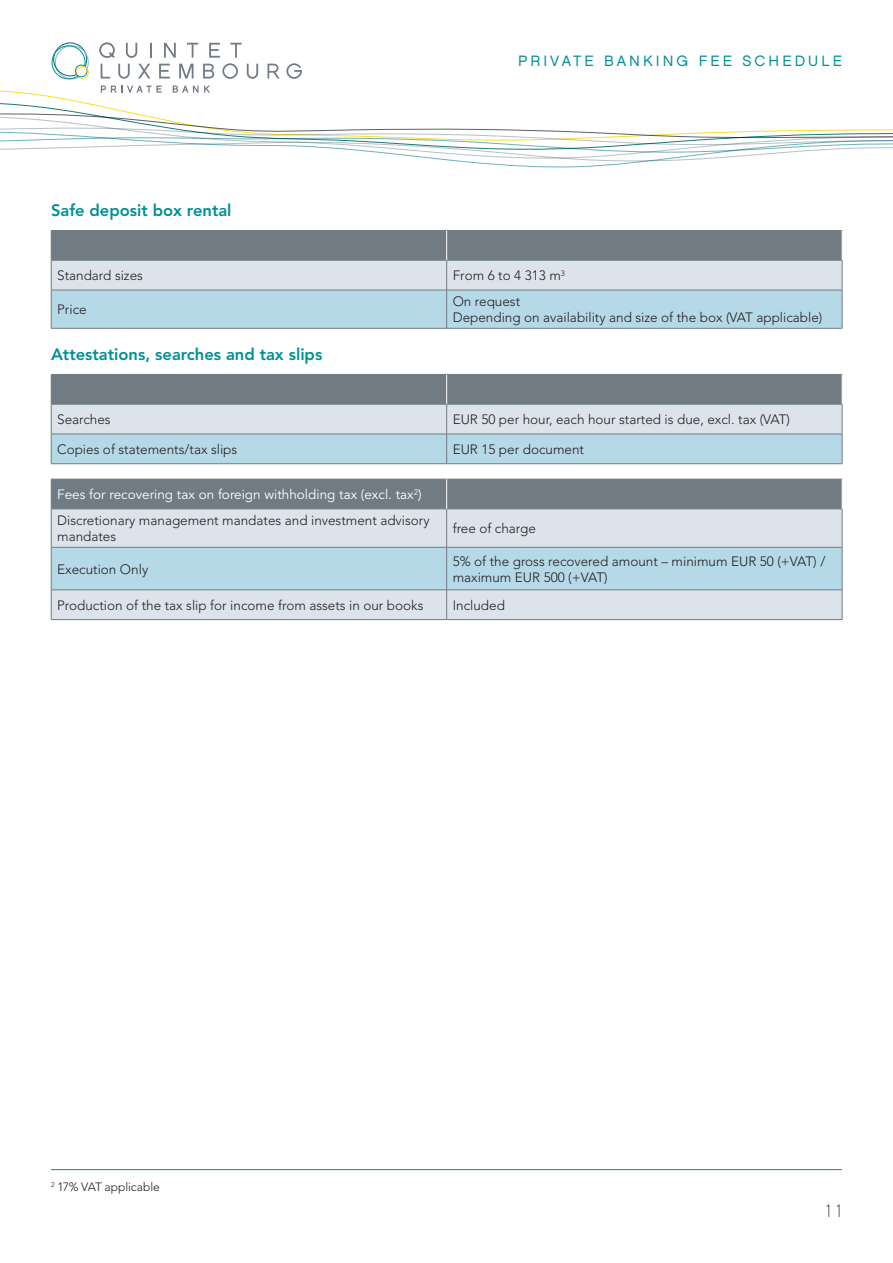
<style>
.page{position:relative;width:893px;height:1263px;background:#fff}
.page>*{position:absolute;margin:0;border:0;box-sizing:border-box;transform-origin:0 0}
.t1{font:18px "Chalet Paris Nineteen Eighty";color:#231f20}
.content_text{font:800 16.5px "Avenir LT Std";color:#008f96}
.t2{font:15px "Chalet London Nineteen Sixty";letter-spacing:.205em;color:#008f96}
.TXT_TABLEAUX{font:300 13.5px/16.2px "Avenir LT Std";color:#231f20}
.TXT_TABLEAUX-2{font:13.5px "Avenir LT Std";color:#fff}
.Texte_de_Paragraphe{font:300 12px "Avenir LT Std";letter-spacing:-.005em;color:#231f20}
</style>
<div class="page">
<svg style="left:51px;top:42px;width:38px;height:38px"></svg>
<svg style="left:99px;top:42px;width:16px;height:16px"></svg>
<svg style="left:126px;top:43px;width:11px;height:15px"></svg>
<svg style="left:150px;top:43px;width:1px;height:15px"></svg>
<svg style="left:118px;top:64px;width:12px;height:15px"></svg>
<svg style="left:267px;top:64px;width:12px;height:14px"></svg>
<svg style="left:101px;top:64px;width:9px;height:14px"></svg>
<svg style="left:286px;top:63px;width:16px;height:16px"></svg>
<svg style="left:159px;top:43px;width:99px;height:36px"></svg>
<svg style="left:138px;top:64px;width:12px;height:14px"></svg>
<svg style="left:0;top:86px;width:893px;height:82px"></svg>
<hr style="left:51px;top:328px;width:396px;height:1px;background:#707b84">
<svg style="left:51px;top:230px;width:792px;height:98px;background:#aabdc7"></svg>
<hr style="left:447px;top:290px;width:395px;height:1px;background:#707b84">
<hr style="left:446px;top:290px;width:1px;height:38px;background:#707b84">
<hr style="left:842px;top:290px;width:1px;height:38px;background:#707b84">
<hr style="left:447px;top:328px;width:395px;height:1px;background:#707b84">
<svg style="left:51px;top:374px;width:792px;height:90px;background:#a9bac4"></svg>
<hr style="left:447px;top:404px;width:395px;height:1px;background:#707b84">
<hr style="left:446px;top:404px;width:1px;height:30px;background:#707b84">
<hr style="left:842px;top:404px;width:1px;height:30px;background:#707b84">
<hr style="left:446px;top:434px;width:1px;height:30px;background:#707b84">
<hr style="left:842px;top:434px;width:1px;height:30px;background:#707b84">
<hr style="left:447px;top:463px;width:395px;height:1px;background:#707b84">
<div style="left:52px;top:480px;width:790px;height:29px;background:#707b84"></div>
<div style="left:52px;top:510px;width:790px;height:37px;background:#dde3ea"></div>
<hr style="left:51px;top:479px;width:396px;height:1px;background:#707b84">
<hr style="left:51px;top:479px;width:1px;height:30px;background:#707b84">
<hr style="left:447px;top:479px;width:395px;height:1px;background:#707b84">
<hr style="left:51px;top:509px;width:396px;height:1px;background:#707b84">
<hr style="left:51px;top:509px;width:1px;height:38px;background:#707b84">
<hr style="left:447px;top:509px;width:395px;height:1px;background:#707b84">
<hr style="left:446px;top:509px;width:1px;height:38px;background:#707b84">
<hr style="left:842px;top:509px;width:1px;height:38px;background:#707b84">
<hr style="left:51px;top:619px;width:396px;height:1px;background:#707b84">
<hr style="left:446px;top:479px;width:1px;height:30px;background:#fff">
<svg style="left:51px;top:547px;width:792px;height:72px;background:#c3dae5"></svg>
<hr style="left:447px;top:619px;width:395px;height:1px;background:#707b84">
<hr style="left:51px;top:1169px;width:791px;height:1px;background:#008f96">
<p class="content_text" style="left:51px;top:200px;width:182px">Safe deposit box rental</p>
<p class="t2" style="left:518px;top:52px;width:325px">PRIVATE BANKING FEE SCHEDULE</p>
<p class="TXT_TABLEAUX" style="left:57px;top:268px;width:87px">Standard sizes</p>
<p class="TXT_TABLEAUX" style="left:453px;top:268px;width:114px">From 6 to 4 313 m<sup>3</sup></p>
<p class="TXT_TABLEAUX" style="left:57px;top:302px;width:31px">Price</p>
<p class="TXT_TABLEAUX" style="left:453px;top:293px;width:69px">On request</p>
<p class="TXT_TABLEAUX" style="left:453px;top:310px;width:371px">Depending on availability and size of the box (VAT applicable)</p>
<p class="content_text" style="left:51px;top:344px;width:273px">Attestations, searches and tax slips</p>
<p class="TXT_TABLEAUX" style="left:57px;top:411px;width:55px">Searches</p>
<p class="TXT_TABLEAUX" style="left:453px;top:411px;width:339px">EUR 50 per hour, each hour started is due, excl. tax (VAT)</p>
<p class="TXT_TABLEAUX" style="left:57px;top:441px;width:182px">Copies of statements/tax slips</p>
<p class="TXT_TABLEAUX" style="left:453px;top:441px;width:133px">EUR 15 per document</p>
<p class="TXT_TABLEAUX-2" style="left:57px;top:487px;width:366px">Fees for recovering tax on foreign withholding tax (excl. tax<sup>2</sup>)</p>
<p class="TXT_TABLEAUX" style="left:57px;top:512px;width:374px">Discretionary management mandates and investment advisory mandates</p>
<p class="TXT_TABLEAUX" style="left:453px;top:520px;width:85px">free of charge</p>
<p class="TXT_TABLEAUX" style="left:57px;top:561px;width:93px">Execution Only</p>
<p class="TXT_TABLEAUX" style="left:453px;top:553px;width:374px">5% of the gross recovered amount – minimum EUR 50 (+VAT) / maximum EUR 500 (+VAT)</p>
<p class="TXT_TABLEAUX" style="left:57px;top:597px;width:368px">Production of the tax slip for income from assets in our books</p>
<p class="TXT_TABLEAUX" style="left:453px;top:597px;width:54px">Included</p>
<p class="Texte_de_Paragraphe" style="left:51px;top:1180px;width:110px"><sup>2</sup> 17% VAT applicable</p>
<h1 class="t1" style="left:826px;top:1200px;width:18px">11</h1>
</div>
